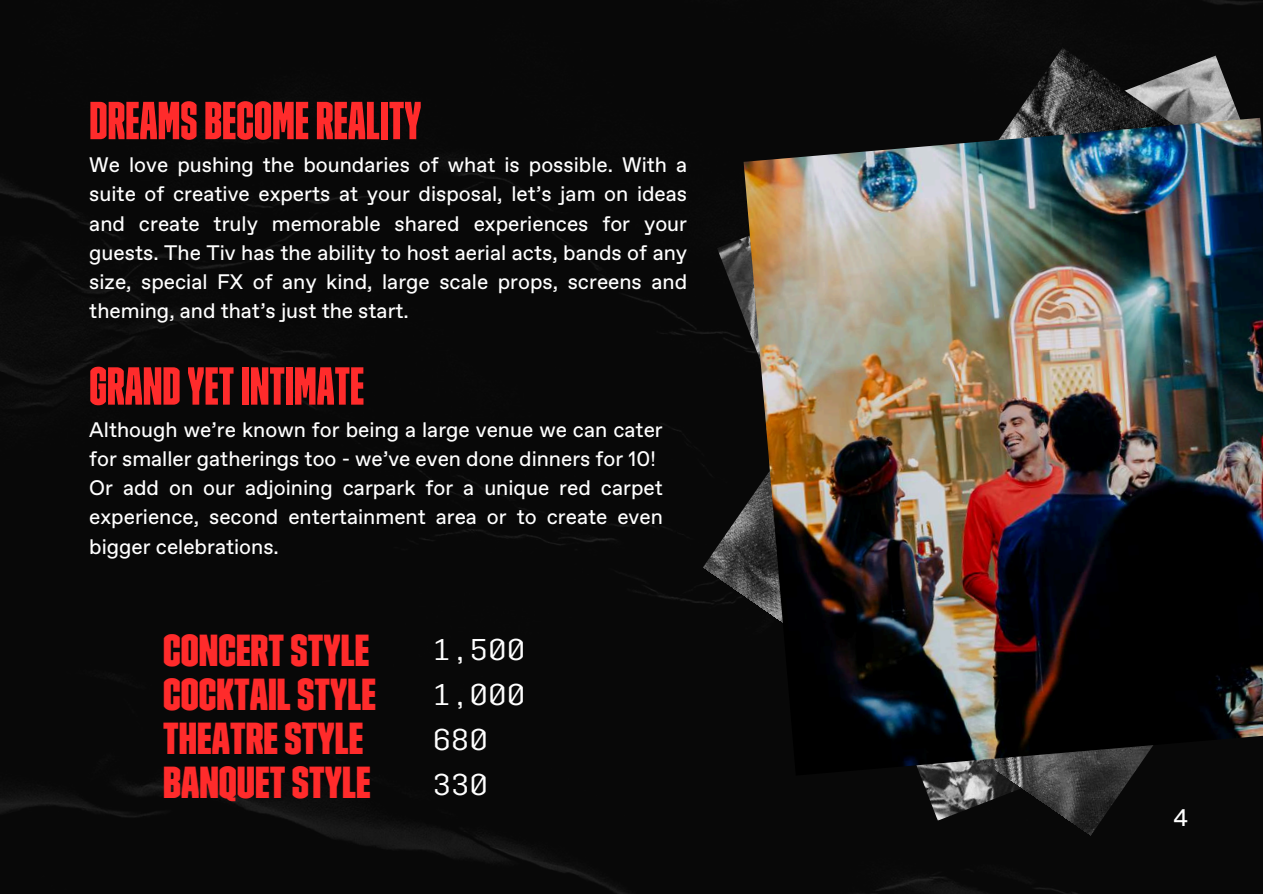
<style>
.page{position:relative;width:1263px;height:894px;background:#fff}
.page>*{position:absolute;margin:0;border:0;box-sizing:border-box;transform-origin:0 0}
.t1{font:53.25px "Trim Poster Slender";color:#ff2b2b}
.t2{font:44.7px/44px "Trim Poster Lean";color:#ff2b2b}
.t3{font:30px/45px "Trim Mono";color:#fff}
.t4{font:24px "Favorit";color:#fff}
.t5{font:21px/29.2px "Favorit";color:#fff}
</style>
<div class="page">
<div style="left:0;top:0;width:1263px;height:893px;background:#080808"></div>
<img style="left:703px;top:48px;width:560px;height:788px">
<img style="left:744px;top:118px;width:519px;height:657px">
<h1 class="t1" style="left:89px;top:88px;width:334px">DREAMSBECOMEREALITY</h1>
<p class="t5" style="left:89px;top:151px;width:599px;text-align:justify">We love pushing the boundaries of what is possible. With a suite of creative experts at your disposal, let’s jam on ideas and create truly memorable shared experiences for your guests. The Tiv has the ability to host aerial acts, bands of any size, special FX of any kind, large scale props, screens and theming, and that’s just the start.</p>
<h1 class="t1" style="left:89px;top:354px;width:276px">GRANDYETINTIMATE</h1>
<p class="t5" style="left:89px;top:415px;width:575px">Although we’re known for being a large venue we can cater for smaller gatherings too - we’ve even done dinners for 10!<br>Or add on our adjoining carpark for a unique red carpet experience, second entertainment area or to create even bigger celebrations.</p>
<h2 class="t2" style="left:163px;top:628px;width:214px">CONCERTSTYLE<br>COCKTAILSTYLE<br>THEATRESTYLE<br>BANQUETSTYLE</h2>
<h3 class="t3" style="left:432px;top:626px;width:94px">1,500<br>1,000<br>680<br>330</h3>
<p class="t4" style="left:1174px;top:802px;width:16px">4</p>
</div>
